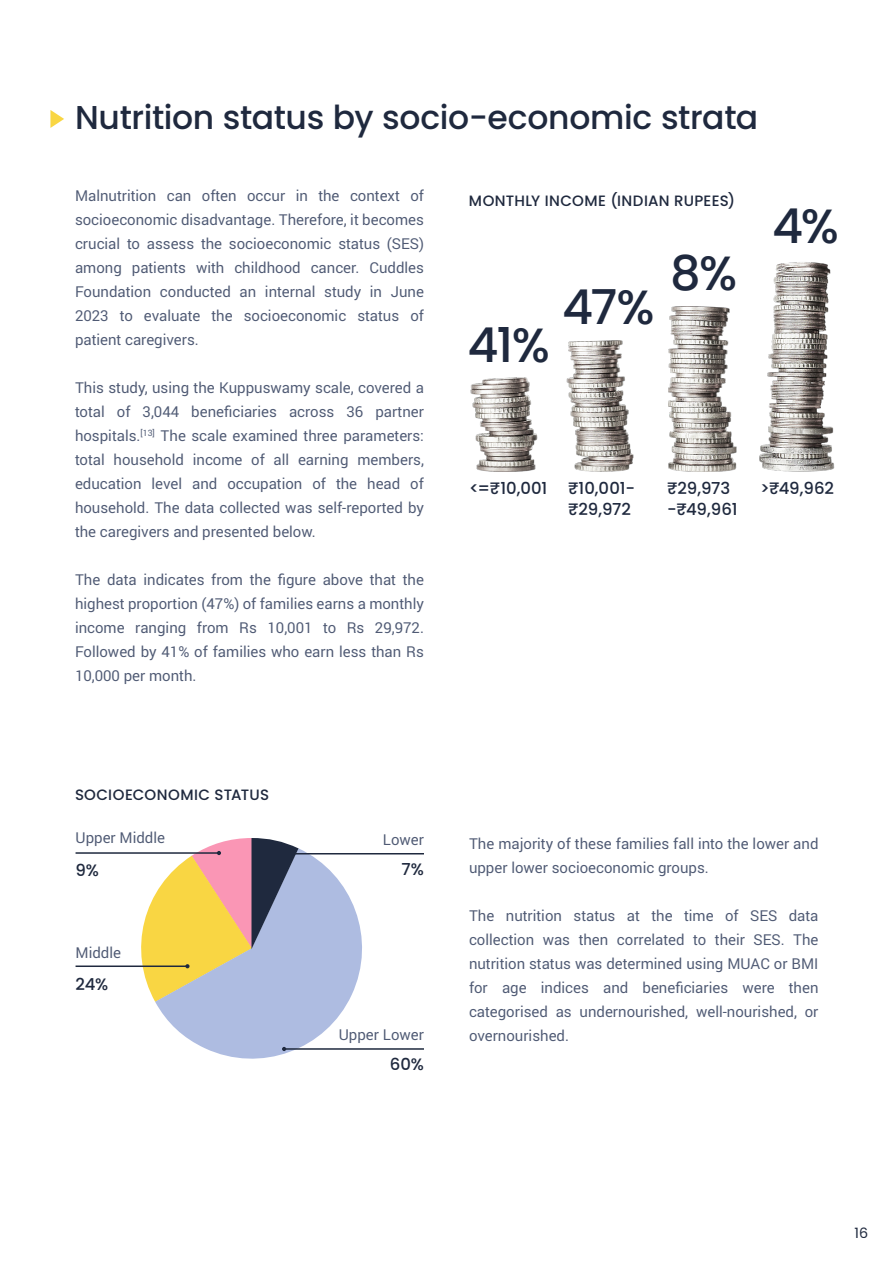
<style>
.page{position:relative;width:893px;height:1263px;background:#fff}
.page>*{position:absolute;margin:0;border:0;box-sizing:border-box;transform-origin:0 0}
.t1{font:500 48px "Poppins";color:#1f293e}
.t2{font:500 33px "Poppins";letter-spacing:-.01em;color:#1f293e}
.t3{font:500 16.5px/21px "Poppins";letter-spacing:-.005em;color:#1f293e}
.t4{font:15px/24px "Roboto";color:#4f5a74;text-align:justify}
.t5{font:500 15px "Poppins";letter-spacing:.025em;color:#1f293e}
.t6{font:14.25px "Poppins";color:#1f293e}
</style>
<div class="page">
<svg style="left:155px;top:848px;width:222px;height:211px;fill:#aebce1"></svg>
<hr style="left:76px;top:852px;width:143px;height:2px;background:#1f293e">
<hr style="left:76px;top:965px;width:111px;height:2px;background:#1f293e">
<hr style="left:284px;top:1048px;width:140px;height:2px;background:#1f293e">
<svg style="left:282px;top:1047px;width:4px;height:4px"></svg>
<hr style="left:284px;top:853px;width:140px;height:1px;background:#1f293e">
<svg style="left:127px;top:838px;width:171px;height:164px"></svg>
<img style="left:470px;top:377px;width:68px;height:95px">
<img style="left:566px;top:340px;width:68px;height:132px">
<img style="left:668px;top:306px;width:69px;height:166px">
<img style="left:759px;top:262px;width:76px;height:210px">
<svg style="left:50px;top:110px;width:14px;height:18px"></svg>
<h2 class="t2" style="left:75px;top:98px;width:685px">Nutrition status by socio-economic strata</h2>
<p class="t4" style="left:75px;top:183px;width:350px">Malnutrition can often occur in the context of socioeconomic disadvantage. Therefore, it becomes crucial to assess the socioeconomic status (SES) among patients with childhood cancer. Cuddles Foundation conducted an internal study in June 2023 to evaluate the socioeconomic status of patient caregivers.</p>
<p class="t4" style="left:75px;top:375px;width:350px">This study, using the Kuppuswamy scale, covered a total of 3,044 beneficiaries across 36 partner hospitals.<sup>[13]</sup> The scale examined three parameters: total household income of all earning members, education level and occupation of the head of household. The data collected was self-reported by the caregivers and presented below.</p>
<p class="t4" style="left:75px;top:567px;width:350px">The data indicates from the figure above that the highest proportion (47%) of families earns a monthly income ranging from Rs 10,001 to Rs 29,972.<br>Followed by 41% of families who earn less than Rs 10,000 per month.</p>
<p class="t5" style="left:75px;top:786px;width:196px">SOCIOECONOMIC STATUS</p>
<p class="t4" style="left:76px;top:825px;width:91px">Upper Middle</p>
<p class="t3" style="left:76px;top:859px;width:25px">9%</p>
<p class="t4" style="left:76px;top:940px;width:47px">Middle</p>
<p class="t3" style="left:76px;top:973px;width:34px">24%</p>
<p class="t4" style="left:383px;top:827px;width:43px">Lower</p>
<p class="t3" style="left:402px;top:859px;width:24px">7%</p>
<p class="t4" style="left:339px;top:1022px;width:87px">Upper Lower</p>
<p class="t3" style="left:390px;top:1054px;width:36px">60%</p>
<p class="t5" style="left:469px;top:192px;width:268px">MONTHLY INCOME (INDIAN RUPEES)</p>
<h1 class="t1" style="left:467px;top:317px;width:84px">41%</h1>
<h1 class="t1" style="left:562px;top:280px;width:94px">47%</h1>
<h1 class="t1" style="left:670px;top:245px;width:69px">8%</h1>
<h1 class="t1" style="left:772px;top:199px;width:68px">4%</h1>
<p class="t3" style="left:469px;top:478px;width:80px">&lt;=₹10,001</p>
<p class="t3" style="left:667px;top:478px;width:72px">₹29,973 -₹49,961</p>
<p class="t3" style="left:760px;top:478px;width:76px">&gt;₹49,962</p>
<p class="t3" style="left:568px;top:478px;width:69px">₹10,001- ₹29,972</p>
<p class="t4" style="left:469px;top:831px;width:351px">The majority of these families fall into the lower and upper lower socioeconomic groups.</p>
<p class="t4" style="left:469px;top:903px;width:351px">The nutrition status at the time of SES data collection was then correlated to their SES. The nutrition status was determined using MUAC or BMI for age indices and beneficiaries were then categorised as undernourished, well-nourished, or overnourished.</p>
<p class="t6" style="left:854px;top:1224px;width:15px">16</p>
</div>
